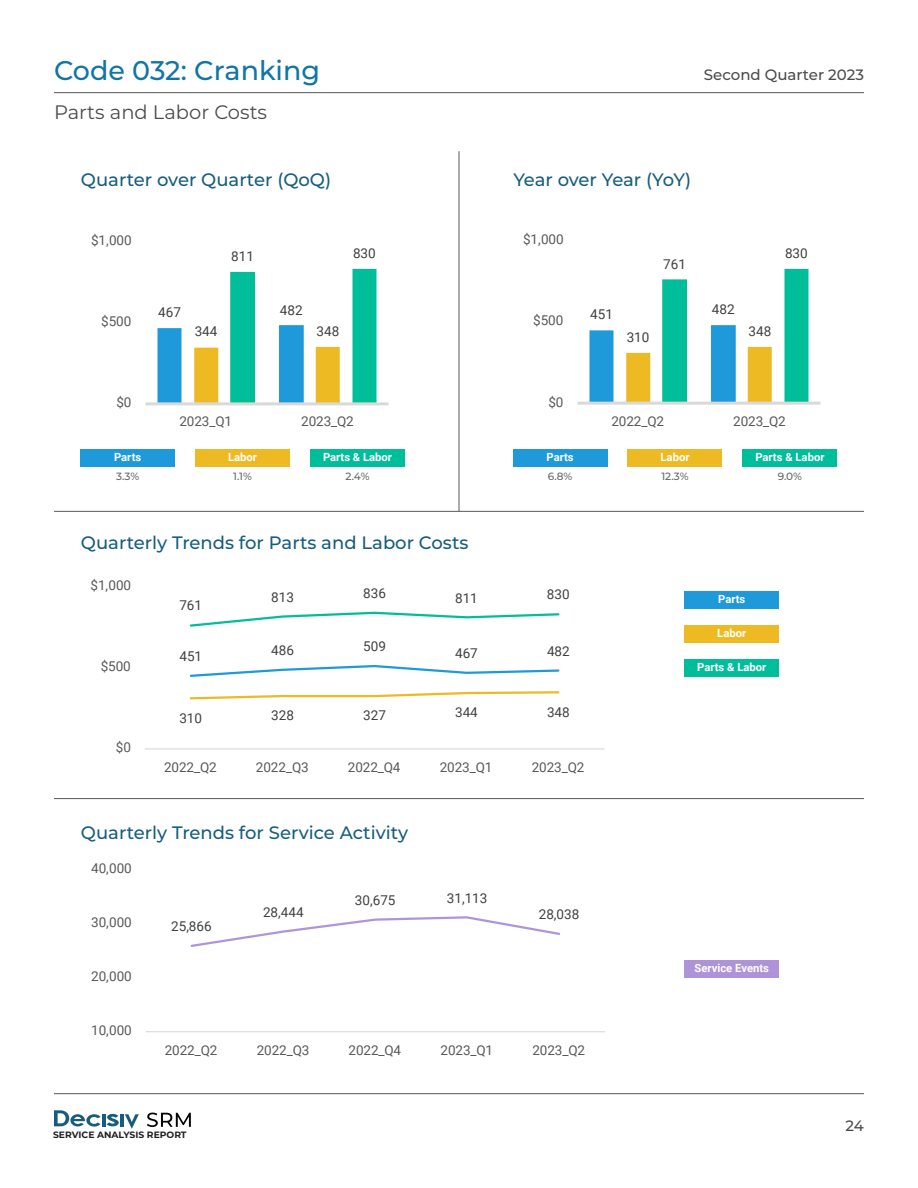
<style>
.page{position:relative;width:918px;height:1188px;background:#fff}
.page>*{position:absolute;margin:0;border:0;box-sizing:border-box;transform-origin:0 0}
.t1{font:500 27px "Montserrat";color:#1075a8}
.t2{font:19.5px "Montserrat";color:#4b4c4d}
.t3{font:500 18px "Montserrat";color:#175d7e}
.t4{font:500 15px "Montserrat";color:#4b4c4d}
.t5{font:13.5px "Roboto";letter-spacing:-.005em;color:#595959}
.t6{font:13.5px "Roboto";color:#404040}
.t7{font:700 11.25px "Roboto";color:#fff}
.t8{font:500 10.5px "Montserrat";color:#666}
.t9{font:700 9.15px "Montserrat";color:#231f20}
</style>
<div class="page">
<hr style="left:54px;top:92px;width:810px;height:1px;background:#57585a">
<hr style="left:54px;top:1093px;width:810px;height:1px;background:#57585a">
<svg style="left:125px;top:1114px;width:14px;height:15px"></svg>
<hr style="left:120px;top:1114px;width:4px;height:12px;background:#175c7e">
<svg style="left:54px;top:1110px;width:65px;height:17px"></svg>
<svg style="left:147px;top:1113px;width:44px;height:14px"></svg>
<div style="left:685px;top:591px;width:94px;height:18px;background:#1e9ada"></div>
<div style="left:685px;top:625px;width:94px;height:18px;background:#edba23"></div>
<div style="left:685px;top:659px;width:94px;height:18px;background:#00be9a"></div>
<div style="left:685px;top:960px;width:94px;height:18px;background:#ae93d8"></div>
<div style="left:81px;top:449px;width:94px;height:17px;background:#1e9ada"></div>
<div style="left:513px;top:449px;width:94px;height:17px;background:#1e9ada"></div>
<div style="left:196px;top:449px;width:94px;height:17px;background:#edba23"></div>
<div style="left:628px;top:449px;width:94px;height:17px;background:#edba23"></div>
<div style="left:310px;top:449px;width:95px;height:17px;background:#00be9a"></div>
<div style="left:743px;top:449px;width:94px;height:17px;background:#00be9a"></div>
<hr style="left:459px;top:151px;width:1px;height:360px;background:#57585a">
<hr style="left:54px;top:511px;width:810px;height:1px;background:#57585a">
<hr style="left:54px;top:798px;width:810px;height:1px;background:#57585a">
<svg style="left:158px;top:269px;width:218px;height:133px"></svg>
<hr style="left:146px;top:402px;width:242px;height:3px;background:#d9d9d9">
<svg style="left:590px;top:269px;width:218px;height:133px"></svg>
<hr style="left:578px;top:402px;width:242px;height:3px;background:#d9d9d9">
<hr style="left:145px;top:748px;width:459px;height:2px;background:#d9d9d9">
<svg style="left:189px;top:665px;width:371px;height:12px"></svg>
<svg style="left:189px;top:691px;width:371px;height:9px"></svg>
<svg style="left:189px;top:611px;width:371px;height:16px"></svg>
<hr style="left:146px;top:1031px;width:459px;height:1px;background:#d9d9d9">
<svg style="left:190px;top:916px;width:370px;height:31px"></svg>
<h1 class="t1" style="left:54px;top:52px;width:268px">Code 032: Cranking</h1>
<h2 class="t2" style="left:54px;top:98px;width:215px">Parts and Labor Costs</h2>
<p class="t4" style="left:704px;top:64px;width:162px">Second Quarter 2023</p>
<h3 class="t3" style="left:81px;top:167px;width:252px">Quarter over Quarter (QoQ)</h3>
<h3 class="t3" style="left:513px;top:167px;width:180px">Year over Year (YoY)</h3>
<p class="t5" style="left:91px;top:231px;width:42px">$1,000</p>
<p class="t6" style="left:231px;top:246px;width:24px">811</p>
<p class="t6" style="left:353px;top:243px;width:24px">830</p>
<p class="t5" style="left:523px;top:230px;width:42px">$1,000</p>
<p class="t6" style="left:663px;top:255px;width:24px">761</p>
<p class="t5" style="left:101px;top:312px;width:32px">$500</p>
<p class="t6" style="left:158px;top:303px;width:24px">467</p>
<p class="t6" style="left:280px;top:300px;width:24px">482</p>
<p class="t6" style="left:195px;top:322px;width:24px">344</p>
<p class="t6" style="left:317px;top:322px;width:24px">348</p>
<p class="t5" style="left:533px;top:311px;width:32px">$500</p>
<p class="t6" style="left:590px;top:305px;width:24px">451</p>
<p class="t6" style="left:627px;top:328px;width:24px">310</p>
<p class="t5" style="left:116px;top:393px;width:17px">$0</p>
<p class="t5" style="left:548px;top:393px;width:17px">$0</p>
<p class="t6" style="left:785px;top:243px;width:24px">830</p>
<p class="t6" style="left:712px;top:300px;width:24px">482</p>
<p class="t6" style="left:749px;top:321px;width:24px">348</p>
<p class="t5" style="left:179px;top:412px;width:54px">2023_Q1</p>
<p class="t5" style="left:301px;top:412px;width:54px">2023_Q2</p>
<p class="t5" style="left:611px;top:412px;width:54px">2022_Q2</p>
<p class="t5" style="left:733px;top:412px;width:54px">2023_Q2</p>
<p class="t7" style="left:114px;top:449px;width:29px">Parts</p>
<p class="t7" style="left:228px;top:449px;width:30px">Labor</p>
<p class="t7" style="left:323px;top:449px;width:71px">Parts &amp; Labor</p>
<p class="t7" style="left:546px;top:449px;width:29px">Parts</p>
<p class="t7" style="left:661px;top:449px;width:30px">Labor</p>
<p class="t7" style="left:755px;top:449px;width:71px">Parts &amp; Labor</p>
<p class="t8" style="left:116px;top:469px;width:25px">3.3%</p>
<p class="t8" style="left:233px;top:469px;width:20px">1.1%</p>
<p class="t8" style="left:346px;top:469px;width:25px">2.4%</p>
<p class="t8" style="left:548px;top:469px;width:26px">6.8%</p>
<p class="t8" style="left:661px;top:469px;width:29px">12.3%</p>
<p class="t8" style="left:778px;top:469px;width:26px">9.0%</p>
<h3 class="t3" style="left:81px;top:530px;width:389px">Quarterly Trends for Parts and Labor Costs</h3>
<p class="t5" style="left:91px;top:576px;width:42px">$1,000</p>
<p class="t5" style="left:101px;top:657px;width:32px">$500</p>
<p class="t5" style="left:116px;top:738px;width:17px">$0</p>
<p class="t6" style="left:179px;top:596px;width:24px">761</p>
<p class="t6" style="left:179px;top:647px;width:24px">451</p>
<p class="t6" style="left:271px;top:588px;width:24px">813</p>
<p class="t6" style="left:363px;top:584px;width:24px">836</p>
<p class="t6" style="left:455px;top:588px;width:24px">811</p>
<p class="t6" style="left:547px;top:585px;width:24px">830</p>
<p class="t6" style="left:271px;top:641px;width:24px">486</p>
<p class="t6" style="left:363px;top:637px;width:24px">509</p>
<p class="t6" style="left:455px;top:644px;width:24px">467</p>
<p class="t6" style="left:547px;top:642px;width:24px">482</p>
<p class="t6" style="left:179px;top:708px;width:24px">310</p>
<p class="t6" style="left:271px;top:705px;width:24px">328</p>
<p class="t6" style="left:363px;top:705px;width:24px">327</p>
<p class="t6" style="left:455px;top:702px;width:24px">344</p>
<p class="t6" style="left:547px;top:702px;width:24px">348</p>
<p class="t5" style="left:164px;top:758px;width:54px">2022_Q2</p>
<p class="t5" style="left:256px;top:758px;width:54px">2022_Q3</p>
<p class="t5" style="left:348px;top:758px;width:54px">2022_Q4</p>
<p class="t5" style="left:440px;top:758px;width:54px">2023_Q1</p>
<p class="t5" style="left:532px;top:758px;width:54px">2023_Q2</p>
<h3 class="t3" style="left:81px;top:820px;width:329px">Quarterly Trends for Service Activity</h3>
<p class="t5" style="left:91px;top:858px;width:42px">40,000</p>
<p class="t5" style="left:91px;top:912px;width:42px">30,000</p>
<p class="t5" style="left:91px;top:966px;width:42px">20,000</p>
<p class="t5" style="left:91px;top:1020px;width:42px">10,000</p>
<p class="t6" style="left:171px;top:917px;width:42px">25,866</p>
<p class="t6" style="left:263px;top:903px;width:42px">28,444</p>
<p class="t6" style="left:355px;top:891px;width:42px">30,675</p>
<p class="t6" style="left:447px;top:888px;width:42px">31,113</p>
<p class="t6" style="left:539px;top:905px;width:42px">28,038</p>
<p class="t5" style="left:165px;top:1041px;width:54px">2022_Q2</p>
<p class="t5" style="left:257px;top:1041px;width:54px">2022_Q3</p>
<p class="t5" style="left:349px;top:1041px;width:54px">2022_Q4</p>
<p class="t5" style="left:441px;top:1041px;width:54px">2023_Q1</p>
<p class="t5" style="left:532px;top:1041px;width:54px">2023_Q2</p>
<p class="t9" style="left:53px;top:1128px;width:135px">SERVICE ANALYSIS REPORT</p>
<p class="t7" style="left:718px;top:591px;width:29px">Parts</p>
<p class="t7" style="left:717px;top:625px;width:30px">Labor</p>
<p class="t7" style="left:697px;top:659px;width:71px">Parts &amp; Labor</p>
<p class="t7" style="left:695px;top:960px;width:76px">Service Events</p>
<p class="t4" style="left:846px;top:1116px;width:20px">24</p>
</div>
